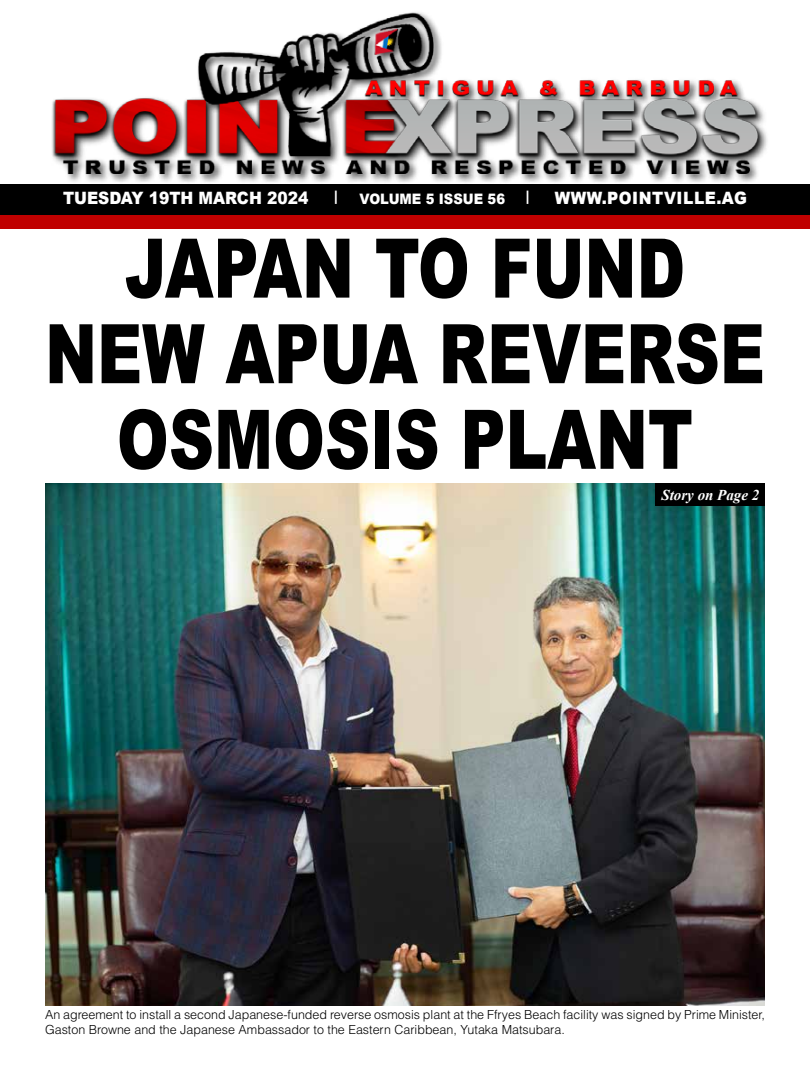
<style>
.page{position:relative;width:810px;height:1080px;background:#fff}
.page>*{position:absolute;margin:0;border:0;box-sizing:border-box;transform-origin:0 0}
.t1{font:900 82.25px/85.6px "Arial";color:#000;text-align:center;scale:.76 1}
.t2{font:900 17px "Arial";color:#fff;scale:.91 1}
.t3{font:900 17px "Arial";letter-spacing:.035em;color:#fff;scale:.91 1}
.t4{font:italic 700 15px "Times New Roman";color:#fff}
.t5{font:900 14.38px "Arial";color:#fff;scale:.91 1}
.t6{font:300 12.5px/15px "Helvetica LT Std";color:#000}
</style>
<div class="page">
<img style="left:45px;top:484px;width:720px;height:522px">
<div style="left:0;top:184px;width:810px;height:34px;background:#000"></div>
<div style="left:0;top:215px;width:810px;height:14px;background:#c00000"></div>
<img style="left:52px;top:12px;width:714px;height:170px">
<div style="left:655px;top:484px;width:110px;height:22px;background:#000"></div>
<h2 class="t2" style="left:63px;top:186px;width:271px">TUESDAY 19TH MARCH 2024</h2>
<p class="t5" style="left:334px;top:186px;width:6px">|</p>
<p class="t5" style="left:360px;top:189px;width:188px">VOLUME 5 ISSUE 56 |</p>
<h2 class="t3" style="left:555px;top:186px;width:213px">WWW.POINTVILLE.AG</h2>
<h1 class="t1" style="left:45px;top:223px;width:949px">JAPAN TO FUND<br>NEW APUA REVERSE<br>OSMOSIS PLANT</h1>
<p class="t4" style="left:661px;top:484px;width:99px">Story on Page 2</p>
<p class="t6" style="left:45px;top:1007px;width:722px">An agreement to install a second Japanese-funded reverse osmosis plant at the Ffryes Beach facility was signed by Prime Minister,<br>Gaston Browne and the Japanese Ambassador to the Eastern Caribbean, Yutaka Matsubara.</p>
</div>
